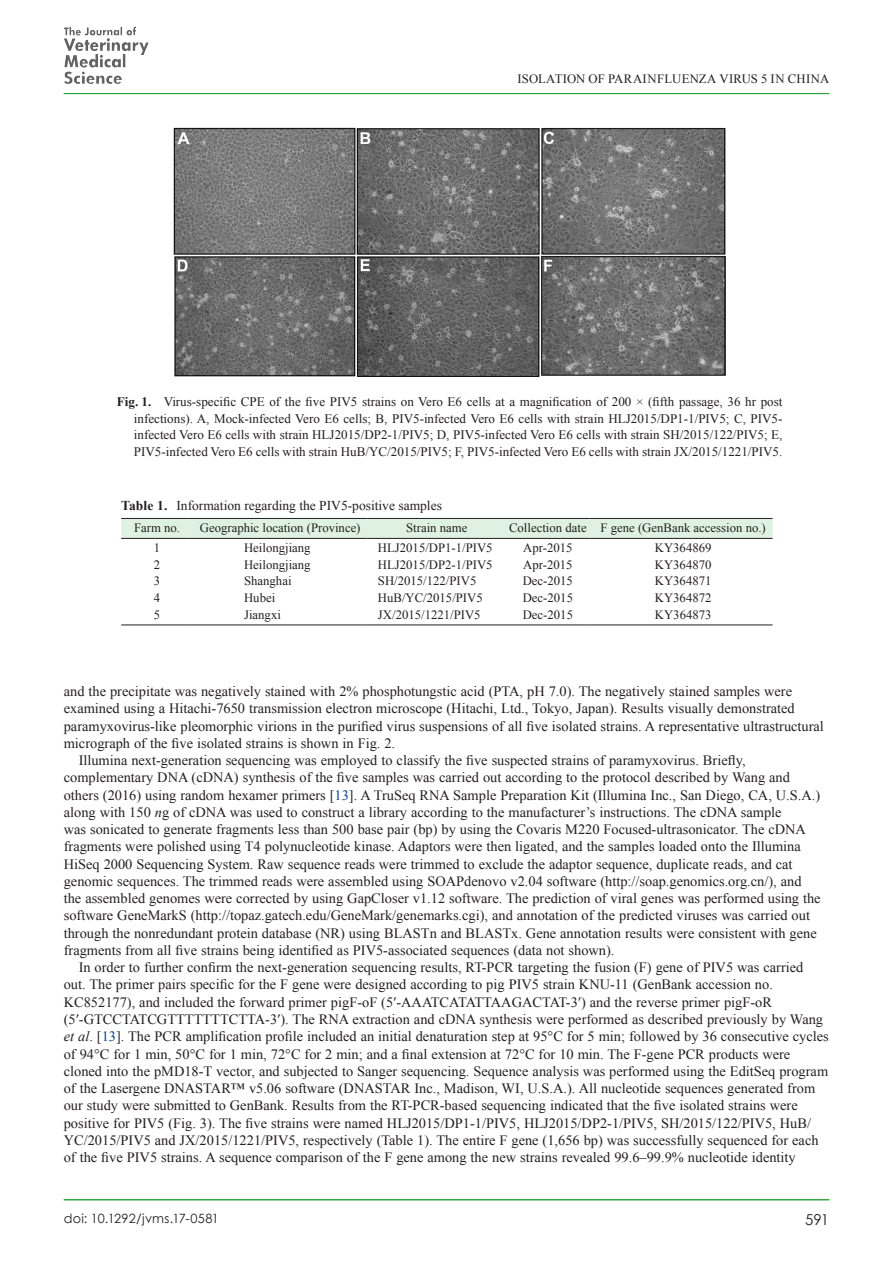
<style>
.page{position:relative;width:893px;height:1263px;background:#fff}
.page>*{position:absolute;margin:0;border:0;box-sizing:border-box;transform-origin:0 0}
.t1{font:15px "Century Gothic";color:#231f20}
.t2{font:14.25px "Times New Roman";color:#231f20}
.t3{font:13.5px "Times New Roman";color:#231f20}
.t4{font:13.05px/16.5px "Times New Roman";color:#231f20;text-align:justify}
.t5{font:12.75px "Times New Roman";color:#231f20}
.t6{font:12.75px "Century Gothic";letter-spacing:.02em;color:#231f20}
.s1{font-weight:700}
.s2{color:#003f98}
.s3{font-style:italic}
</style>
<div class="page">
<img style="left:64px;top:27px;width:74px;height:24px">
<hr style="left:64px;top:93px;width:765px;height:1px;background:#2aa738">
<hr style="left:64px;top:1199px;width:765px;height:1px;background:#2aa738">
<img style="left:173px;top:128px;width:553px;height:249px">
<div style="left:121px;top:519px;width:651px;height:19px;background:#dff2e1"></div>
<hr style="left:121px;top:518px;width:68px;height:1px;background:#231f20">
<hr style="left:189px;top:518px;width:178px;height:1px;background:#231f20">
<hr style="left:367px;top:518px;width:135px;height:1px;background:#231f20">
<hr style="left:502px;top:518px;width:87px;height:1px;background:#231f20">
<hr style="left:589px;top:518px;width:183px;height:1px;background:#231f20">
<hr style="left:121px;top:538px;width:68px;height:1px;background:#231f20">
<hr style="left:189px;top:538px;width:178px;height:1px;background:#231f20">
<hr style="left:367px;top:538px;width:135px;height:1px;background:#231f20">
<hr style="left:502px;top:538px;width:87px;height:1px;background:#231f20">
<hr style="left:589px;top:538px;width:183px;height:1px;background:#231f20">
<hr style="left:121px;top:624px;width:68px;height:1px;background:#231f20">
<hr style="left:189px;top:624px;width:178px;height:1px;background:#231f20">
<hr style="left:367px;top:624px;width:135px;height:1px;background:#231f20">
<hr style="left:502px;top:624px;width:87px;height:1px;background:#231f20">
<hr style="left:589px;top:624px;width:183px;height:1px;background:#231f20">
<p class="t5" style="left:518px;top:70px;width:313px">ISOLATION OF PARAINFLUENZA VIRUS 5 IN CHINA</p>
<p class="t4" style="left:134px;top:393px;width:650px;text-indent:-17px"><span class="s1">Fig. 1.</span> Virus-specific CPE of the five PIV5 strains on Vero E6 cells at a magnification of 200 × (fifth passage, 36 hr post infections). A, Mock-infected Vero E6 cells; B, PIV5-infected Vero E6 cells with strain HLJ2015/DP1-1/PIV5; C, PIV5- infected Vero E6 cells with strain HLJ2015/DP2-1/PIV5; D, PIV5-infected Vero E6 cells with strain SH/2015/122/PIV5; E, PIV5-infected Vero E6 cells with strain HuB/YC/2015/PIV5; F, PIV5-infected Vero E6 cells with strain JX/2015/1221/PIV5.</p>
<p class="t3" style="left:121px;top:496px;width:322px"><span class="s1">Table 1.</span> Information regarding the PIV5-positive samples</p>
<p class="t5" style="left:134px;top:519px;width:48px">Farm no.</p>
<p class="t5" style="left:200px;top:519px;width:162px">Geographic location (Province)</p>
<p class="t5" style="left:406px;top:519px;width:63px">Strain name</p>
<p class="t5" style="left:509px;top:519px;width:258px">Collection date F gene (GenBank accession no.)</p>
<p class="t5" style="left:154px;top:539px;width:8px">1</p>
<p class="t5" style="left:244px;top:539px;width:68px">Heilongjiang</p>
<p class="t5" style="left:378px;top:539px;width:116px">HLJ2015/DP1-1/PIV5</p>
<p class="t5" style="left:523px;top:539px;width:51px">Apr-2015</p>
<p class="t5" style="left:655px;top:539px;width:58px">KY364869</p>
<p class="t5" style="left:154px;top:556px;width:8px">2</p>
<p class="t5" style="left:244px;top:556px;width:68px">Heilongjiang</p>
<p class="t5" style="left:378px;top:556px;width:116px">HLJ2015/DP2-1/PIV5</p>
<p class="t5" style="left:523px;top:556px;width:51px">Apr-2015</p>
<p class="t5" style="left:655px;top:556px;width:58px">KY364870</p>
<p class="t5" style="left:154px;top:573px;width:8px">3</p>
<p class="t5" style="left:244px;top:573px;width:49px">Shanghai</p>
<p class="t5" style="left:378px;top:573px;width:100px">SH/2015/122/PIV5</p>
<p class="t5" style="left:523px;top:573px;width:52px">Dec-2015</p>
<p class="t5" style="left:655px;top:573px;width:58px">KY364871</p>
<p class="t5" style="left:154px;top:589px;width:8px">4</p>
<p class="t5" style="left:244px;top:589px;width:33px">Hubei</p>
<p class="t5" style="left:378px;top:589px;width:106px">HuB/YC/2015/PIV5</p>
<p class="t5" style="left:523px;top:589px;width:52px">Dec-2015</p>
<p class="t5" style="left:655px;top:589px;width:58px">KY364872</p>
<p class="t5" style="left:154px;top:606px;width:8px">5</p>
<p class="t5" style="left:244px;top:606px;width:38px">Jiangxi</p>
<p class="t5" style="left:378px;top:606px;width:104px">JX/2015/1221/PIV5</p>
<p class="t5" style="left:523px;top:606px;width:52px">Dec-2015</p>
<p class="t5" style="left:655px;top:606px;width:58px">KY364873</p>
<p class="t2" style="left:64px;top:682px;width:730px">and the precipitate was negatively stained with 2% phosphotungstic acid (PTA, pH 7.0). The negatively stained samples were</p>
<p class="t2" style="left:64px;top:699px;width:732px">examined using a Hitachi-7650 transmission electron microscope (Hitachi, Ltd., Tokyo, Japan). Results visually demonstrated</p>
<p class="t2" style="left:64px;top:716px;width:762px">paramyxovirus-like pleomorphic virions in the purified virus suspensions of all five isolated strains. A representative ultrastructural</p>
<p class="t2" style="left:64px;top:733px;width:333px">micrograph of the five isolated strains is shown in Fig. 2.</p>
<p class="t2" style="left:79px;top:751px;width:668px">Illumina next-generation sequencing was employed to classify the five suspected strains of paramyxovirus. Briefly,</p>
<p class="t2" style="left:64px;top:768px;width:728px">complementary DNA (cDNA) synthesis of the five samples was carried out according to the protocol described by Wang and</p>
<p class="t2" style="left:64px;top:785px;width:758px">others (2016) using random hexamer primers [<span class="s2">13</span>]. A TruSeq RNA Sample Preparation Kit (Illumina Inc., San Diego, CA, U.S.A.)</p>
<p class="t2" style="left:64px;top:802px;width:719px">along with 150 <span class="s3">n</span>g of cDNA was used to construct a library according to the manufacturer’s instructions. The cDNA sample</p>
<p class="t2" style="left:64px;top:820px;width:744px">was sonicated to generate fragments less than 500 base pair (bp) by using the Covaris M220 Focused-ultrasonicator. The cDNA</p>
<p class="t2" style="left:64px;top:837px;width:738px">fragments were polished using T4 polynucleotide kinase. Adaptors were then ligated, and the samples loaded onto the Illumina</p>
<p class="t2" style="left:64px;top:854px;width:730px">HiSeq 2000 Sequencing System. Raw sequence reads were trimmed to exclude the adaptor sequence, duplicate reads, and cat</p>
<p class="t2" style="left:64px;top:871px;width:739px">genomic sequences. The trimmed reads were assembled using SOAPdenovo v2.04 software (http://soap.genomics.org.cn/), and</p>
<p class="t2" style="left:64px;top:889px;width:758px">the assembled genomes were corrected by using GapCloser v1.12 software. The prediction of viral genes was performed using the</p>
<p class="t2" style="left:64px;top:906px;width:748px">software GeneMarkS (http://topaz.gatech.edu/GeneMark/genemarks.cgi), and annotation of the predicted viruses was carried out</p>
<p class="t2" style="left:64px;top:923px;width:754px">through the nonredundant protein database (NR) using BLASTn and BLASTx. Gene annotation results were consistent with gene</p>
<p class="t2" style="left:64px;top:941px;width:552px">fragments from all five strains being identified as PIV5-associated sequences (data not shown).</p>
<p class="t2" style="left:79px;top:958px;width:726px">In order to further confirm the next-generation sequencing results, RT-PCR targeting the fusion (F) gene of PIV5 was carried</p>
<p class="t2" style="left:64px;top:975px;width:711px">out. The primer pairs specific for the F gene were designed according to pig PIV5 strain KNU-11 (GenBank accession no.</p>
<p class="t2" style="left:64px;top:992px;width:710px">KC852177), and included the forward primer pigF-oF (5′-AAATCATATTAAGACTAT-3′) and the reverse primer pigF-oR</p>
<p class="t2" style="left:64px;top:1010px;width:761px">(5′-GTCCTATCGTTTTTTTCTTA-3′). The RNA extraction and cDNA synthesis were performed as described previously by Wang</p>
<p class="t2" style="left:64px;top:1027px;width:767px"><span class="s3">et al</span>. [<span class="s2">13</span>]. The PCR amplification profile included an initial denaturation step at 95°C for 5 min; followed by 36 consecutive cycles</p>
<p class="t2" style="left:64px;top:1044px;width:728px">of 94°C for 1 min, 50°C for 1 min, 72°C for 2 min; and a final extension at 72°C for 10 min. The F-gene PCR products were</p>
<p class="t2" style="left:64px;top:1061px;width:766px">cloned into the pMD18-T vector, and subjected to Sanger sequencing. Sequence analysis was performed using the EditSeq program</p>
<p class="t2" style="left:64px;top:1079px;width:753px">of the Lasergene DNASTAR™ v5.06 software (DNASTAR Inc., Madison, WI, U.S.A.). All nucleotide sequences generated from</p>
<p class="t2" style="left:64px;top:1096px;width:735px">our study were submitted to GenBank. Results from the RT-PCR-based sequencing indicated that the five isolated strains were</p>
<p class="t2" style="left:64px;top:1113px;width:749px">positive for PIV5 (Fig. 3). The five strains were named HLJ2015/DP1-1/PIV5, HLJ2015/DP2-1/PIV5, SH/2015/122/PIV5, HuB/</p>
<p class="t2" style="left:64px;top:1130px;width:756px">YC/2015/PIV5 and JX/2015/1221/PIV5, respectively (Table 1). The entire F gene (1,656 bp) was successfully sequenced for each</p>
<p class="t2" style="left:64px;top:1148px;width:733px">of the five PIV5 strains. A sequence comparison of the F gene among the new strains revealed 99.6–99.9% nucleotide identity</p>
<p class="t6" style="left:64px;top:1209px;width:157px">doi: 10.1292/jvms.17-0581</p>
<p class="t1" style="left:805px;top:1209px;width:26px">591</p>
</div>
